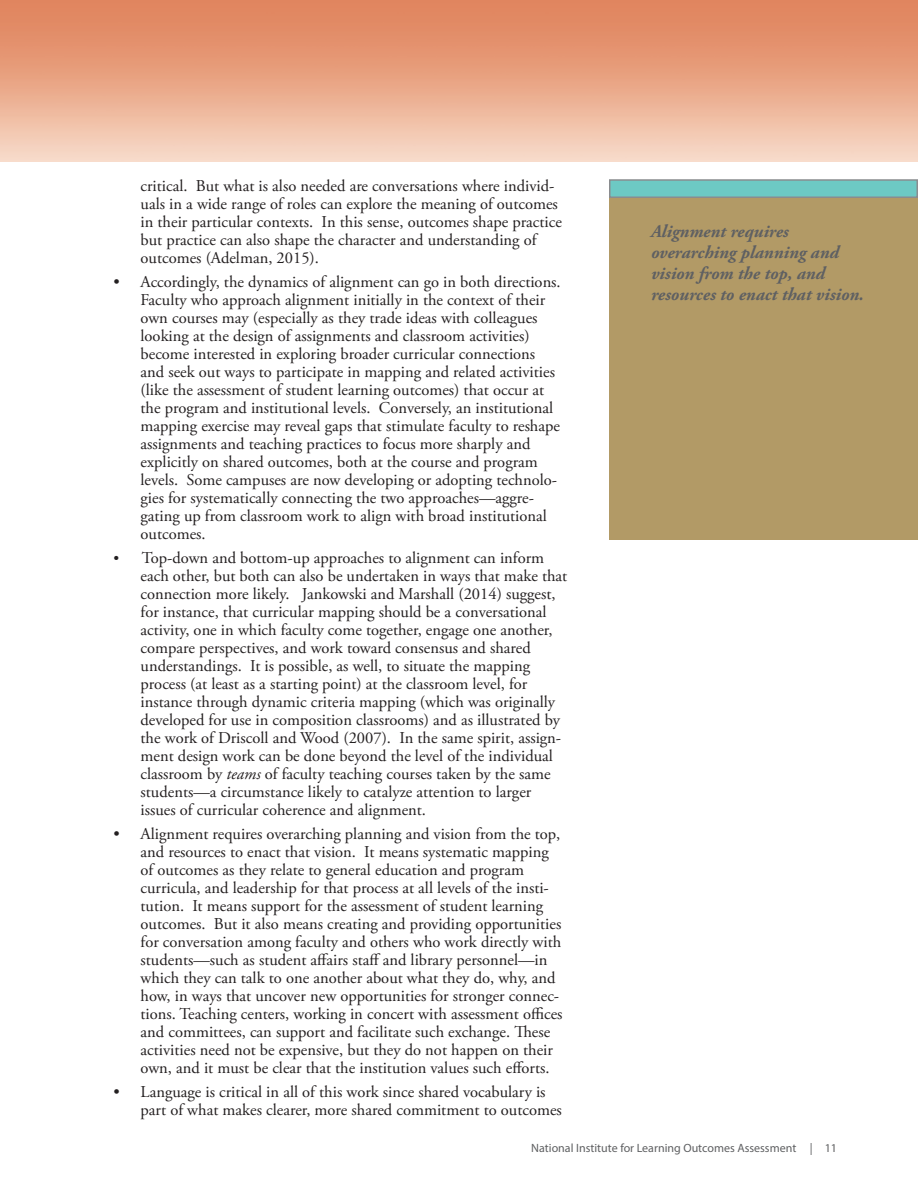
<style>
.page{position:relative;width:918px;height:1188px;background:#fff}
.page>*{position:absolute;margin:0;border:0;box-sizing:border-box;transform-origin:0 0}
.Paragraph{font:italic 700 18px/21px "Adobe Garamond Pro";color:#5f6062}
.bullet_list{font:16.5px/18px "Adobe Garamond Pro";color:#231f20}
.t1{font:12px "Myriad Pro";color:#5f6062}
.s1{font-size:15px}
.s2{font-style:italic}
</style>
<div class="page">
<div style="left:609px;top:198px;width:309px;height:342px;background:#b29a66"></div>
<div style="left:610px;top:180px;width:307px;height:17px;background:#6dc9c4"></div>
<div style="left:609px;top:179px;width:309px;height:19px;border:2px solid #8a8c8f"></div>
<img style="left:0;top:0;width:918px;height:161px">
<p class="bullet_list" style="left:141px;top:178px;width:423px">critical. But what is also needed are conversations where individ&shy;uals in a wide range of roles can explore the meaning of outcomes in their particular contexts. In this sense, outcomes shape practice but practice can also shape the character and understanding of outcomes (Adelman, 2015).</p>
<p class="bullet_list" style="left:141px;top:274px;width:422px;text-indent:-27px">• Accordingly, the dynamics of alignment can go in both directions.<br>Faculty who approach alignment initially in the context of their own courses may (especially as they trade ideas with colleagues looking at the design of assignments and classroom activities) become interested in exploring broader curricular connections and seek out ways to participate in mapping and related activities (like the assessment of student learning outcomes) that occur at the program and institutional levels. Conversely, an institutional mapping exercise may reveal gaps that stimulate faculty to reshape assignments and teaching practices to focus more sharply and explicitly on shared outcomes, both at the course and program levels. Some campuses are now developing or adopting technolo&shy;gies for systematically connecting the two approaches—aggre&shy;gating up from classroom work to align with broad institutional outcomes.</p>
<p class="bullet_list" style="left:141px;top:550px;width:428px;text-indent:-27px"><span class="s1">•</span> Top-down and bottom-up approaches to alignment can inform each other, but both can also be undertaken in ways that make that connection more likely. Jankowski and Marshall (2014) suggest, for instance, that curricular mapping should be a conversational activity, one in which faculty come together, engage one another, compare perspectives, and work toward consensus and shared understandings. It is possible, as well, to situate the mapping process (at least as a starting point) at the classroom level, for instance through dynamic criteria mapping (which was originally developed for use in composition classrooms) and as illustrated by the work of Driscoll and Wood (2007). In the same spirit, assign&shy;ment design work can be done beyond the level of the individual classroom by <span class="s2">teams</span> of faculty teaching courses taken by the same students—a circumstance likely to catalyze attention to larger issues of curricular coherence and alignment.</p>
<p class="bullet_list" style="left:141px;top:826px;width:423px;text-indent:-27px">• Alignment requires overarching planning and vision from the top, and resources to enact that vision. It means systematic mapping of outcomes as they relate to general education and program curricula, and leadership for that process at all levels of the insti&shy;tution. It means support for the assessment of student learning outcomes. But it also means creating and providing opportunities for conversation among faculty and others who work directly with students—such as student affairs staff and library personnel—in which they can talk to one another about what they do, why, and how, in ways that uncover new opportunities for stronger connec&shy;tions. Teaching centers, working in concert with assessment offices and committees, can support and facilitate such exchange. These activities need not be expensive, but they do not happen on their own, and it must be clear that the institution values such efforts.</p>
<p class="bullet_list" style="left:141px;top:1084px;width:423px;text-indent:-27px">• Language is critical in all of this work since shared vocabulary is part of what makes clearer, more shared commitment to outcomes</p>
<p class="Paragraph" style="left:651px;top:221px;width:214px">Alignment requires overarching planning and vision from the top, and resources to enact that vision.</p>
<p class="t1" style="left:531px;top:1140px;width:307px">National Institute for Learning Outcomes Assessment | 11</p>
</div>
